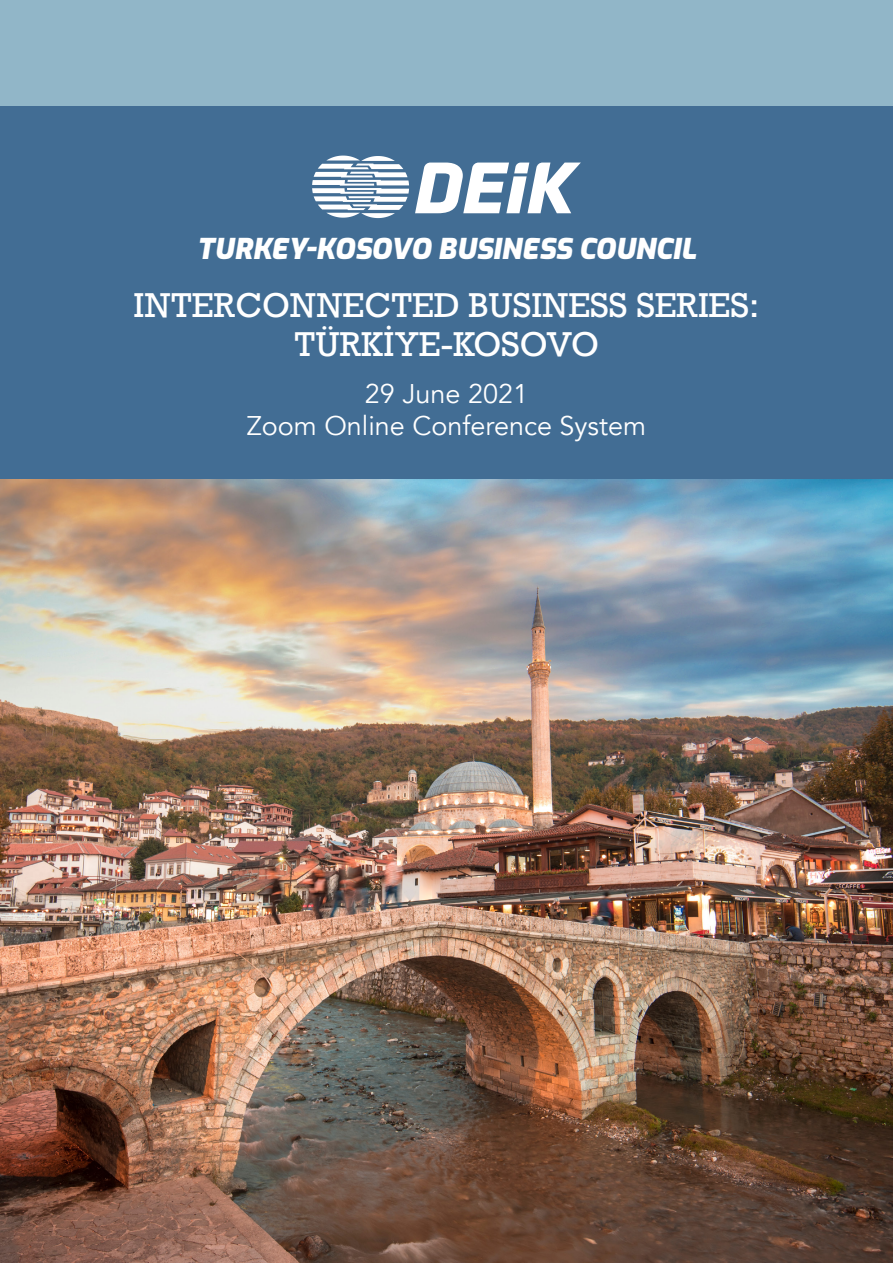
<style>
.page{position:relative;width:893px;height:1263px;background:#91b6c8}
.page>*{position:absolute;margin:0;border:0;box-sizing:border-box;transform-origin:0 0}
.t1{font:32.4px "Rockwell";color:#fff}
.t2{font:italic 900 28.5px "Exo";color:#fff}
.t3{font:27px "Avenir";color:#fff}
</style>
<div class="page">
<img style="left:0;top:478px;width:893px;height:785px">
<div style="left:0;top:106px;width:893px;height:372px;background:#426d94"></div>
<svg style="left:312px;top:156px;width:97px;height:62px"></svg>
<svg style="left:415px;top:163px;width:166px;height:50px"></svg>
<p class="t2" style="left:197px;top:227px;width:501px">TURKEY-KOSOVO BUSINESS COUNCIL</p>
<p class="t1" style="left:134px;top:285px;width:627px">INTERCONNECTED BUSINESS SERIES:</p>
<p class="t1" style="left:294px;top:324px;width:306px">TÜRKİYE-KOSOVO</p>
<p class="t3" style="left:365px;top:378px;width:165px">29 June 2021</p>
<p class="t3" style="left:247px;top:410px;width:401px">Zoom Online Conference System</p>
</div>
